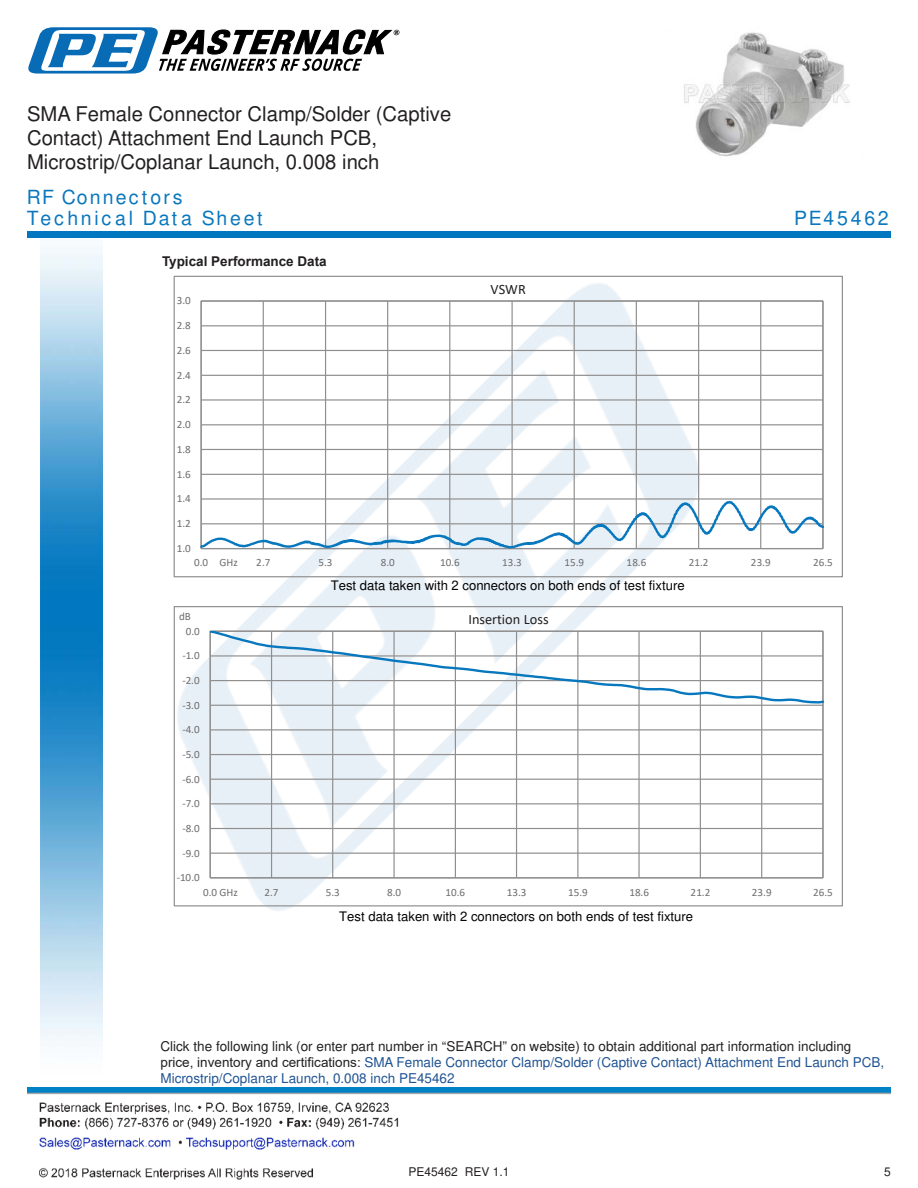
<style>
.page{position:relative;width:918px;height:1188px;background:#fff}
.page>*{position:absolute;margin:0;border:0;box-sizing:border-box;transform-origin:0 0}
.t1{font:20.25px/24.3px "Arial";color:#221f1f}
.t2{font:900 19.5px/20.4px "Arial";letter-spacing:.14em;color:#0a77bd}
.t3{font:14.4px "Calibri";color:#221f1f}
.t4{font:13.5px/16.2px "Arial";color:#221f1f}
.t5{font:700 13.5px "Arial";color:#221f1f}
.t6{font:13.05px "Arial";color:#000}
.t7{font:12px "Arial";color:#221f1f}
.t8{font:11.1px "Calibri";letter-spacing:.01em;color:#6f6d6d}
.s1{color:#1f5392}
</style>
<div class="page">
<img style="left:39px;top:1102px;width:360px;height:78px">
<img style="left:102px;top:246px;width:719px;height:724px">
<img style="left:40px;top:237px;width:62px;height:804px">
<img style="left:27px;top:1088px;width:864px;height:7px">
<svg style="left:28px;top:27px;width:371px;height:47px"></svg>
<div style="left:27px;top:231px;width:864px;height:6px;background:#0177c0"></div>
<img style="left:684px;top:32px;width:166px;height:125px">
<hr style="left:201px;top:498px;width:622px;height:2px;background:#908f8f">
<hr style="left:201px;top:474px;width:622px;height:1px;background:#908f8f">
<hr style="left:201px;top:449px;width:622px;height:1px;background:#908f8f">
<hr style="left:201px;top:424px;width:622px;height:1px;background:#908f8f">
<hr style="left:201px;top:399px;width:622px;height:2px;background:#908f8f">
<hr style="left:201px;top:375px;width:622px;height:1px;background:#908f8f">
<hr style="left:201px;top:350px;width:622px;height:1px;background:#908f8f">
<hr style="left:201px;top:325px;width:622px;height:1px;background:#908f8f">
<hr style="left:263px;top:301px;width:1px;height:248px;background:#908f8f">
<hr style="left:325px;top:301px;width:1px;height:248px;background:#908f8f">
<hr style="left:387px;top:301px;width:1px;height:248px;background:#908f8f">
<hr style="left:449px;top:301px;width:1px;height:248px;background:#908f8f">
<hr style="left:512px;top:301px;width:1px;height:248px;background:#908f8f">
<hr style="left:574px;top:301px;width:1px;height:248px;background:#908f8f">
<hr style="left:636px;top:301px;width:1px;height:248px;background:#908f8f">
<hr style="left:698px;top:301px;width:1px;height:248px;background:#908f8f">
<hr style="left:760px;top:301px;width:1px;height:248px;background:#908f8f">
<hr style="left:201px;top:301px;width:1px;height:248px;background:#908f8f">
<svg style="left:201px;top:499px;width:623px;height:51px"></svg>
<div style="left:215px;top:553px;width:28px;height:19px;background:#fff"></div>
<hr style="left:210px;top:853px;width:613px;height:1px;background:#908f8f">
<hr style="left:210px;top:828px;width:613px;height:1px;background:#908f8f">
<hr style="left:210px;top:803px;width:613px;height:1px;background:#908f8f">
<hr style="left:210px;top:779px;width:613px;height:1px;background:#908f8f">
<hr style="left:210px;top:754px;width:613px;height:1px;background:#908f8f">
<hr style="left:210px;top:729px;width:613px;height:1px;background:#908f8f">
<hr style="left:210px;top:705px;width:613px;height:1px;background:#908f8f">
<hr style="left:271px;top:631px;width:1px;height:247px;background:#908f8f">
<hr style="left:332px;top:631px;width:1px;height:247px;background:#908f8f">
<hr style="left:393px;top:631px;width:2px;height:247px;background:#908f8f">
<hr style="left:455px;top:631px;width:1px;height:247px;background:#908f8f">
<hr style="left:516px;top:631px;width:1px;height:247px;background:#908f8f">
<hr style="left:577px;top:631px;width:1px;height:247px;background:#908f8f">
<hr style="left:638px;top:631px;width:2px;height:247px;background:#908f8f">
<hr style="left:700px;top:631px;width:1px;height:247px;background:#908f8f">
<hr style="left:761px;top:631px;width:1px;height:247px;background:#908f8f">
<hr style="left:210px;top:631px;width:1px;height:247px;background:#908f8f">
<svg style="left:210px;top:631px;width:614px;height:74px"></svg>
<h1 class="t1" style="left:27px;top:103px;width:426px">SMA Female Connector Clamp/Solder (Captive<br>Contact) Attachment End Launch PCB,<br>Microstrip/Coplanar Launch, 0.008 inch</h1>
<h2 class="t2" style="left:27px;top:187px;width:237px">RF Connectors<br>Technical Data Sheet</h2>
<p class="t5" style="left:162px;top:252px;width:166px">Typical Performance Data</p>
<p class="t8" style="left:177px;top:293px;width:16px">3.0</p>
<p class="t8" style="left:177px;top:318px;width:15px">2.8</p>
<p class="t8" style="left:177px;top:342px;width:16px">2.6</p>
<p class="t8" style="left:177px;top:367px;width:16px">2.4</p>
<p class="t8" style="left:177px;top:392px;width:16px">2.2</p>
<p class="t8" style="left:177px;top:417px;width:16px">2.0</p>
<p class="t8" style="left:177px;top:442px;width:16px">1.8</p>
<p class="t8" style="left:177px;top:466px;width:16px">1.6</p>
<p class="t8" style="left:177px;top:491px;width:16px">1.4</p>
<p class="t8" style="left:177px;top:516px;width:16px">1.2</p>
<p class="t8" style="left:177px;top:541px;width:16px">1.0</p>
<p class="t3" style="left:491px;top:279px;width:37px">VSWR</p>
<h2 class="t2" style="left:794px;top:208px;width:96px">PE45462</h2>
<p class="t8" style="left:194px;top:555px;width:45px">0.0 GHz</p>
<p class="t8" style="left:256px;top:555px;width:15px">2.7</p>
<p class="t8" style="left:318px;top:555px;width:15px">5.3</p>
<p class="t8" style="left:381px;top:555px;width:15px">8.0</p>
<p class="t8" style="left:440px;top:555px;width:21px">10.6</p>
<p class="t8" style="left:502px;top:555px;width:21px">13.3</p>
<p class="t8" style="left:564px;top:555px;width:21px">15.9</p>
<p class="t8" style="left:627px;top:555px;width:21px">18.6</p>
<p class="t8" style="left:689px;top:555px;width:21px">21.2</p>
<p class="t8" style="left:751px;top:555px;width:21px">23.9</p>
<p class="t8" style="left:813px;top:555px;width:21px">26.5</p>
<p class="t6" style="left:331px;top:580px;width:355px">Test data taken with 2 connectors on both ends of test fixture</p>
<p class="t8" style="left:179px;top:608px;width:13px">dB</p>
<p class="t3" style="left:468px;top:609px;width:82px">Insertion Loss</p>
<p class="t8" style="left:186px;top:623px;width:16px">0.0</p>
<p class="t8" style="left:182px;top:648px;width:19px">-1.0</p>
<p class="t8" style="left:182px;top:673px;width:19px">-2.0</p>
<p class="t8" style="left:182px;top:697px;width:19px">-3.0</p>
<p class="t8" style="left:182px;top:722px;width:19px">-4.0</p>
<p class="t8" style="left:182px;top:746px;width:19px">-5.0</p>
<p class="t8" style="left:182px;top:771px;width:19px">-6.0</p>
<p class="t8" style="left:182px;top:796px;width:19px">-7.0</p>
<p class="t8" style="left:182px;top:820px;width:19px">-8.0</p>
<p class="t8" style="left:182px;top:845px;width:19px">-9.0</p>
<p class="t8" style="left:177px;top:870px;width:25px">-10.0</p>
<p class="t8" style="left:203px;top:884px;width:36px">0.0 GHz</p>
<p class="t8" style="left:264px;top:884px;width:16px">2.7</p>
<p class="t8" style="left:326px;top:884px;width:16px">5.3</p>
<p class="t8" style="left:387px;top:884px;width:16px">8.0</p>
<p class="t8" style="left:445px;top:884px;width:21px">10.6</p>
<p class="t8" style="left:507px;top:884px;width:21px">13.3</p>
<p class="t8" style="left:568px;top:884px;width:21px">15.9</p>
<p class="t8" style="left:629px;top:884px;width:21px">18.6</p>
<p class="t8" style="left:691px;top:884px;width:21px">21.2</p>
<p class="t8" style="left:752px;top:884px;width:21px">23.9</p>
<p class="t8" style="left:813px;top:884px;width:21px">26.5</p>
<p class="t6" style="left:339px;top:911px;width:355px">Test data taken with 2 connectors on both ends of test fixture</p>
<p class="t4" style="left:160px;top:1039px;width:725px">Click the following link (or enter part number in “SEARCH” on website) to obtain additional part information including price, inventory and certi昀椀cations: <span class="s1">SMA Female Connector Clamp/Solder (Captive Contact) Attachment End Launch PCB,<br>Microstrip/Coplanar Launch, 0.008 inch PE45462</span></p>
<p class="t7" style="left:409px;top:1167px;width:102px">PE45462 REV 1.1</p>
<p class="t7" style="left:884px;top:1167px;width:8px">5</p>
</div>
